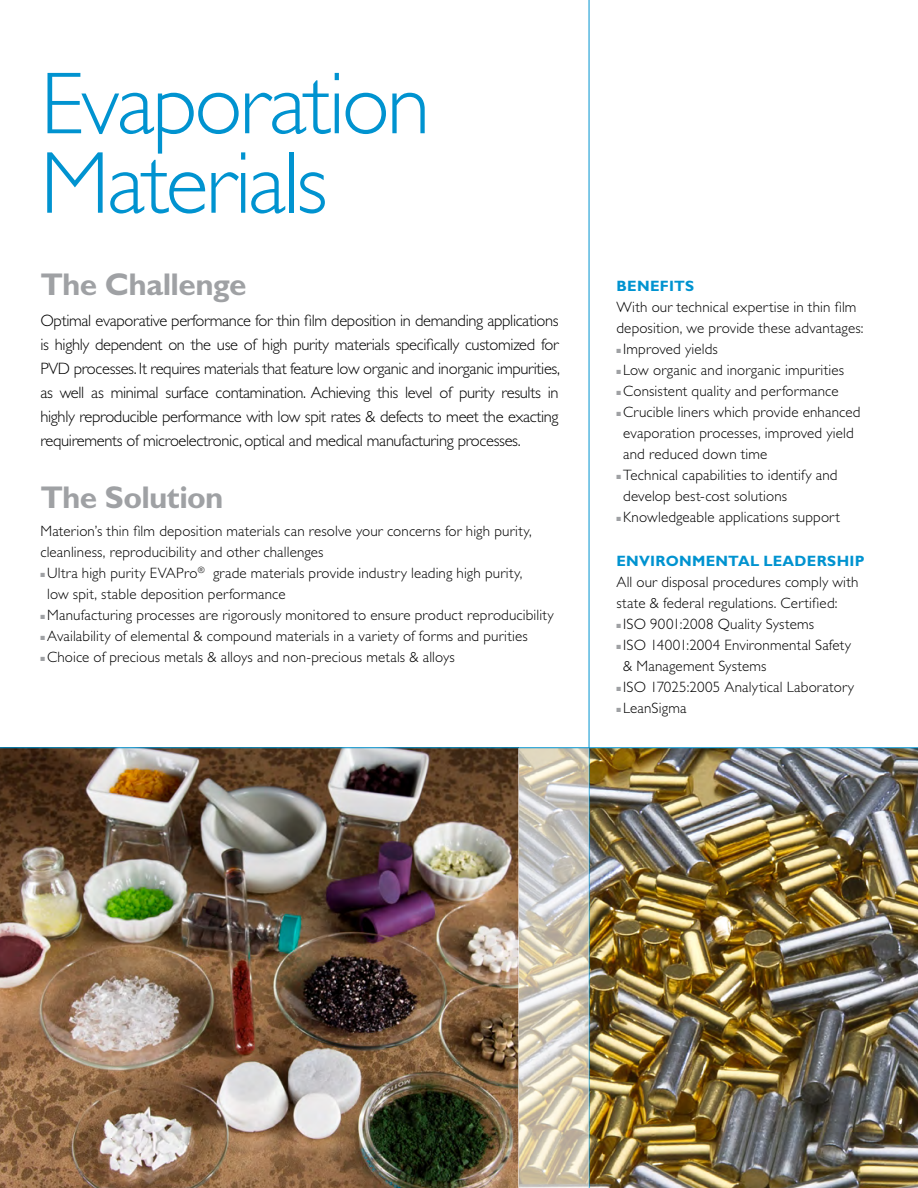
<style>
.page{position:relative;width:918px;height:1188px;background:#fff}
.page>*{position:absolute;margin:0;border:0;box-sizing:border-box;transform-origin:0 0}
.t1{font:300 88.5px/79.5px "Gill Sans Std";letter-spacing:-.03em;color:#0093d0}
.t2{font:700 31.5px "Gill Sans Std";letter-spacing:-.02em;color:#9fa1a4}
.t3{font:300 16.5px/24px "Gill Sans Std";letter-spacing:-.02em;color:#000;text-align:justify}
.t4{font:300 15px/21px "Gill Sans Std";letter-spacing:.01em;color:#000}
.t5{font:700 15px "Gill Sans Std";letter-spacing:.015em;color:#0093d0}
.s1{color:#9fa1a4}
</style>
<div class="page">
<img style="left:590px;top:748px;width:328px;height:440px">
<hr style="left:589px;top:0;width:1px;height:1188px;background:#0093d0">
<img style="left:0;top:748px;width:518px;height:440px">
<svg style="left:518px;top:748px;width:71px;height:440px;background:#d3cdbe"></svg>
<hr style="left:0;top:747px;width:918px;height:1px;background:#0093d0">
<h1 class="t1" style="left:40px;top:65px;width:391px">Evaporation<br>Materials</h1>
<h2 class="t2" style="left:40px;top:266px;width:207px">The Challenge</h2>
<p class="t3" style="left:40px;top:309px;width:521px">Optimal evaporative performance for thin film deposition in demanding applications is highly dependent on the use of high purity materials specifically customized for PVD processes. It requires materials that feature low organic and inorganic impurities, as well as minimal surface contamination. Achieving this level of purity results in highly reproducible performance with low spit rates &amp; defects to meet the exacting requirements of microelectronic, optical and medical manufacturing processes.</p>
<h2 class="t2" style="left:40px;top:479px;width:185px">The Solution</h2>
<p class="t4" style="left:40px;top:521px;width:493px">Materion’s thin film deposition materials can resolve your concerns for high purity, cleanliness, reproducibility and other challenges</p>
<p class="t4" style="left:47px;top:563px;width:477px;text-indent:-7px"><span class="s1">■</span> Ultra high purity EVAPro<sup>®</sup> grade materials provide industry leading high purity, low spit, stable deposition performance</p>
<p class="t4" style="left:40px;top:605px;width:515px"><span class="s1">■</span> Manufacturing processes are rigorously monitored to ensure product reproducibility</p>
<p class="t4" style="left:40px;top:626px;width:489px"><span class="s1">■</span> Availability of elemental &amp; compound materials in a variety of forms and purities</p>
<p class="t4" style="left:40px;top:647px;width:416px"><span class="s1">■</span> Choice of precious metals &amp; alloys and non-precious metals &amp; alloys</p>
<p class="t5" style="left:616px;top:277px;width:79px">BENEFITS</p>
<p class="t4" style="left:616px;top:297px;width:249px">With our technical expertise in thin film deposition, we provide these advantages:</p>
<p class="t4" style="left:616px;top:339px;width:103px"><span class="s1">■</span> Improved yields</p>
<p class="t4" style="left:616px;top:360px;width:229px"><span class="s1">■</span> Low organic and inorganic impurities</p>
<p class="t4" style="left:616px;top:381px;width:224px"><span class="s1">■</span> Consistent quality and performance</p>
<p class="t4" style="left:623px;top:402px;width:239px;text-indent:-7px"><span class="s1">■</span> Crucible liners which provide enhanced evaporation processes, improved yield and reduced down time</p>
<p class="t4" style="left:623px;top:465px;width:216px;text-indent:-7px"><span class="s1">■</span> Technical capabilities to identify and develop best-cost solutions</p>
<p class="t4" style="left:616px;top:507px;width:225px"><span class="s1">■</span> Knowledgeable applications support</p>
<p class="t5" style="left:616px;top:552px;width:250px">ENVIRONMENTAL LEADERSHIP</p>
<p class="t4" style="left:616px;top:572px;width:244px">All our disposal procedures comply with state &amp; federal regulations. Certified:</p>
<p class="t4" style="left:616px;top:614px;width:199px"><span class="s1">■</span> ISO 9001:2008 Quality Systems</p>
<p class="t4" style="left:623px;top:635px;width:229px;text-indent:-7px"><span class="s1">■</span> ISO 14001:2004 Environmental Safety &amp; Management Systems</p>
<p class="t4" style="left:616px;top:677px;width:239px"><span class="s1">■</span> ISO 17025:2005 Analytical Laboratory</p>
<p class="t4" style="left:616px;top:698px;width:72px"><span class="s1">■</span> LeanSigma</p>
</div>
